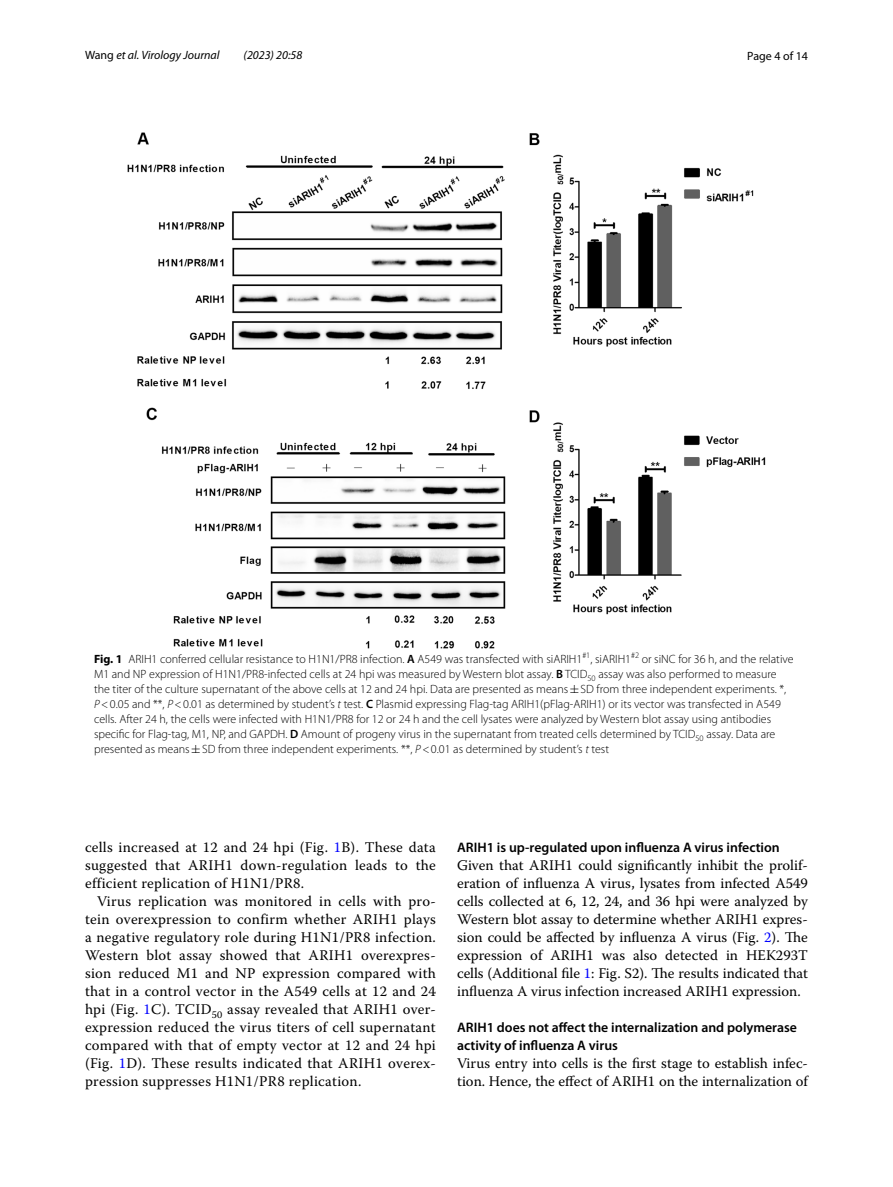
<style>
.page{position:relative;width:893px;height:1187px;background:#fff}
.page>*{position:absolute;margin:0;border:0;box-sizing:border-box;transform-origin:0 0}
.t1{font:14.7px/18px "Warnock Pro";letter-spacing:.005em;color:#000;text-align:justify}
.t2{font:600 13.8px/18px "Myriad Pro";color:#000}
.t3{font:300 12px/15px "Myriad Pro";color:#000}
.t4{font:italic 12px "Myriad Pro";color:#000}
.t5{font:12px "Myriad Pro";color:#000}
.s1{font-style:normal}
.s2{font-weight:700}
.s3{font-weight:600}
.s4{font-family:"MTSY";font-weight:400}
.s5{font-style:italic}
.s6{color:#00f}
</style>
<div class="page">
<img style="left:128px;top:133px;width:637px;height:515px">
<p class="t4" style="left:85px;top:48px;width:136px"><span class="s1">Wang</span> et al. Virology Journal</p>
<p class="t4" style="left:244px;top:48px;width:60px">(2023) 20:58</p>
<p class="t5" style="left:747px;top:48px;width:62px">Page 4 of 14</p>
<p class="t3" style="left:94px;top:652px;width:701px"><span class="s2">Fig. 1</span> ARIH1 conferred cellular resistance to H1N1/PR8 infection. <span class="s3">A</span> A549 was transfected with siARIH1<sup>#1</sup>, siARIH1<sup>#2</sup> or siNC for 36 h, and the relative M1 and NP expression of H1N1/PR8-infected cells at 24 hpi was measured by Western blot assay. <span class="s3">B</span> TCID<sub>50</sub> assay was also performed to measure the titer of the culture supernatant of the above cells at 12 and 24 hpi. Data are presented as means<span class="s4">±</span>SD from three independent experiments. *, <span class="s5">P</span>&lt;0.05 and **, <span class="s5">P</span>&lt;0.01 as determined by student’s <span class="s5">t</span> test. <span class="s3">C</span> Plasmid expressing Flag-tag ARIH1(pFlag-ARIH1) or its vector was transfected in A549 cells. After 24 h, the cells were infected with H1N1/PR8 for 12 or 24 h and the cell lysates were analyzed by Western blot assay using antibodies specific for Flag-tag, M1, NP, and GAPDH. <span class="s3">D</span> Amount of progeny virus in the supernatant from treated cells determined by TCID<sub>50</sub> assay. Data are presented as means<span class="s4">±</span>SD from three independent experiments. **, <span class="s5">P</span>&lt;0.01 as determined by student’s <span class="s5">t</span> test</p>
<p class="t1" style="left:85px;top:838px;width:352px">cells increased at 12 and 24 hpi (Fig. <span class="s6">1</span>B). These data suggested that ARIH1 down-regulation leads to the efficient replication of H1N1/PR8.</p>
<p class="t1" style="left:85px;top:892px;width:352px;text-indent:12px">Virus replication was monitored in cells with pro&shy;tein overexpression to confirm whether ARIH1 plays a negative regulatory role during H1N1/PR8 infection.<br>Western blot assay showed that ARIH1 overexpres&shy;sion reduced M1 and NP expression compared with that in a control vector in the A549 cells at 12 and 24 hpi (Fig. <span class="s6">1</span>C). TCID<sub>50</sub> assay revealed that ARIH1 over&shy;expression reduced the virus titers of cell supernatant compared with that of empty vector at 12 and 24 hpi (Fig. <span class="s6">1</span>D). These results indicated that ARIH1 overex&shy;pression suppresses H1N1/PR8 replication.</p>
<p class="t2" style="left:457px;top:837px;width:324px">ARIH1 is up‑regulated upon influenza A virus infection</p>
<p class="t1" style="left:457px;top:855px;width:352px">Given that ARIH1 could significantly inhibit the prolif&shy;eration of influenza A virus, lysates from infected A549 cells collected at 6, 12, 24, and 36 hpi were analyzed by Western blot assay to determine whether ARIH1 expres&shy;sion could be affected by influenza A virus (Fig. <span class="s6">2</span>). The expression of ARIH1 was also detected in HEK293T cells (Additional file <span class="s6">1</span>: Fig. S2). The results indicated that influenza A virus infection increased ARIH1 expression.</p>
<p class="t2" style="left:457px;top:1017px;width:341px">ARIH1 does not affect the internalization and polymerase activity of influenza A virus</p>
<p class="t1" style="left:457px;top:1053px;width:352px">Virus entry into cells is the first stage to establish infec&shy;tion. Hence, the effect of ARIH1 on the internalization of</p>
</div>
